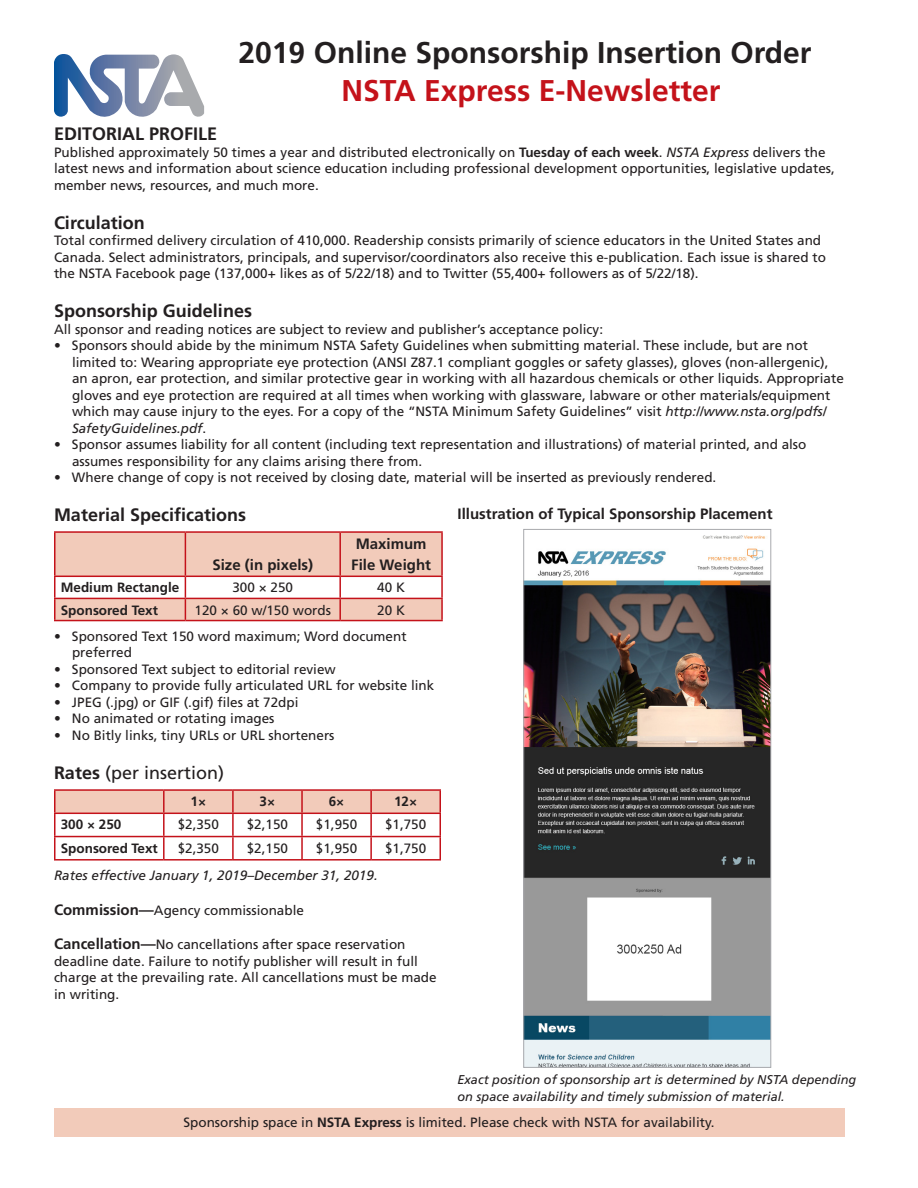
<style>
.page{position:relative;width:918px;height:1188px;background:#fff}
.page>*{position:absolute;margin:0;border:0;box-sizing:border-box;transform-origin:0 0}
._12_14_Section_head{font:700 30px "Frutiger LT Std";color:#231f20}
._12_14_Section_head-2{font:700 30px "Frutiger LT Std";color:#c4121a}
._12_14_Section_head-3{font:700 18px "Frutiger LT Std";color:#231f20}
._12_14_Section_head-4{font:18px "Frutiger LT Std";color:#231f20}
._12_14_Section_head-5{font:700 15px "Frutiger LT Std";color:#231f20}
.Table_Head{font:700 15px/21px "Frutiger LT Std";color:#231f20}
._9_11_Normal_text{font:13.5px/16.5px "Frutiger LT Std";color:#231f20}
._12_14_Section_head-6{font:13.5px/16.5px "Frutiger LT Std";color:#231f20}
.Table___Ctr{font:13.5px "Frutiger LT Std";color:#231f20}
.Table_Subhead{font:700 13.5px "Frutiger LT Std";color:#231f20}
._9_11_Normal_text-2{font:italic 13.5px "Frutiger LT Std";color:#231f20}
._9_11_Normal_text-3{font:italic 12.75px/16.5px "Frutiger LT Std";color:#231f20}
.s1{font-weight:700}
.s2{font-style:italic}
.s3{font-weight:700;font-size:15px}
</style>
<div class="page">
<svg style="left:54px;top:54px;width:150px;height:63px"></svg>
<div style="left:54px;top:1108px;width:790px;height:29px;background:#f2cbba"></div>
<hr style="left:54px;top:531px;width:131px;height:2px;background:#c4121a">
<hr style="left:54px;top:533px;width:2px;height:43px;background:#c4121a">
<hr style="left:185px;top:531px;width:155px;height:2px;background:#c4121a">
<hr style="left:340px;top:531px;width:103px;height:2px;background:#c4121a">
<hr style="left:441px;top:533px;width:2px;height:43px;background:#c4121a">
<hr style="left:54px;top:576px;width:131px;height:1px;background:#c4121a">
<hr style="left:54px;top:577px;width:2px;height:21px;background:#c4121a">
<hr style="left:340px;top:576px;width:103px;height:1px;background:#c4121a">
<hr style="left:441px;top:577px;width:2px;height:21px;background:#c4121a">
<hr style="left:54px;top:598px;width:131px;height:1px;background:#c4121a">
<hr style="left:54px;top:599px;width:2px;height:21px;background:#c4121a">
<svg style="left:55px;top:532px;width:387px;height:88px"></svg>
<hr style="left:340px;top:598px;width:103px;height:1px;background:#c4121a">
<hr style="left:339px;top:599px;width:2px;height:21px;background:#c4121a">
<hr style="left:441px;top:599px;width:2px;height:21px;background:#c4121a">
<hr style="left:54px;top:620px;width:131px;height:1px;background:#c4121a">
<hr style="left:185px;top:620px;width:155px;height:1px;background:#c4121a">
<hr style="left:340px;top:620px;width:103px;height:1px;background:#c4121a">
<hr style="left:164px;top:789px;width:69px;height:2px;background:#c4121a">
<hr style="left:233px;top:789px;width:69px;height:2px;background:#c4121a">
<hr style="left:302px;top:789px;width:69px;height:2px;background:#c4121a">
<hr style="left:371px;top:789px;width:70px;height:2px;background:#c4121a">
<hr style="left:54px;top:789px;width:110px;height:2px;background:#c4121a">
<hr style="left:54px;top:791px;width:2px;height:22px;background:#c4121a">
<hr style="left:54px;top:813px;width:110px;height:1px;background:#c4121a">
<hr style="left:54px;top:814px;width:2px;height:22px;background:#c4121a">
<hr style="left:54px;top:836px;width:110px;height:1px;background:#c4121a">
<hr style="left:54px;top:837px;width:2px;height:22px;background:#c4121a">
<hr style="left:54px;top:859px;width:110px;height:2px;background:#c4121a">
<hr style="left:164px;top:859px;width:69px;height:2px;background:#c4121a">
<hr style="left:233px;top:859px;width:69px;height:2px;background:#c4121a">
<hr style="left:302px;top:859px;width:69px;height:2px;background:#c4121a">
<svg style="left:55px;top:790px;width:386px;height:69px"></svg>
<hr style="left:371px;top:859px;width:70px;height:2px;background:#c4121a">
<img style="left:525px;top:535px;width:244px;height:531px">
<div style="left:523px;top:529px;width:248px;height:539px;border:1px solid #a8a9ad"></div>
<p class="_12_14_Section_head" style="left:239px;top:35px;width:574px">2019 Online Sponsorship Insertion Order</p>
<p class="_12_14_Section_head-2" style="left:342px;top:72px;width:380px">NSTA Express E-Newsletter</p>
<p class="_12_14_Section_head-3" style="left:54px;top:124px;width:165px">EDITORIAL PROFILE</p>
<p class="_9_11_Normal_text" style="left:54px;top:144px;width:782px">Published approximately 50 times a year and distributed electronically on <span class="s1">Tuesday of each week</span>. <span class="s2">NSTA Express</span> delivers the latest news and information about science education including professional development opportunities, legislative updates, member news, resources, and much more.</p>
<p class="_12_14_Section_head-3" style="left:54px;top:212px;width:92px">Circulation</p>
<p class="_9_11_Normal_text" style="left:54px;top:233px;width:773px">Total confirmed delivery circulation of 410,000. Readership consists primarily of science educators in the United States and<br>Canada. Select administrators, principals, and supervisor/coordinators also receive this e-publication. Each issue is shared to the NSTA Facebook page (137,000+ likes as of 5/22/18) and to Twitter (55,400+ followers as of 5/22/18).</p>
<p class="_12_14_Section_head-3" style="left:54px;top:301px;width:199px">Sponsorship Guidelines</p>
<p class="_9_11_Normal_text" style="left:54px;top:321px;width:551px">All sponsor and reading notices are subject to review and publisher’s acceptance policy:</p>
<p class="_9_11_Normal_text" style="left:72px;top:338px;width:773px;text-indent:-18px">• Sponsors should abide by the minimum NSTA Safety Guidelines when submitting material. These include, but are not limited to: Wearing appropriate eye protection (ANSI Z87.1 compliant goggles or safety glasses), gloves (non-allergenic), an apron, ear protection, and similar protective gear in working with all hazardous chemicals or other liquids. Appropriate gloves and eye protection are required at all times when working with glassware, labware or other materials/equipment which may cause injury to the eyes. For a copy of the “NSTA Minimum Safety Guidelines” visit <span class="s2">http://www.nsta.org/pdfs/ SafetyGuidelines.pdf</span>.</p>
<p class="_9_11_Normal_text" style="left:72px;top:437px;width:736px;text-indent:-18px">• Sponsor assumes liability for all content (including text representation and illustrations) of material printed, and also assumes responsibility for any claims arising there from.</p>
<p class="_9_11_Normal_text" style="left:54px;top:470px;width:664px">• Where change of copy is not received by closing date, material will be inserted as previously rendered.</p>
<p class="_12_14_Section_head-3" style="left:54px;top:504px;width:194px">Material Specifications</p>
<p class="Table_Head" style="left:212px;top:555px;width:102px">Size (in pixels)</p>
<p class="Table_Head" style="left:351px;top:534px;width:81px">Maximum<br>File Weight</p>
<p class="Table_Subhead" style="left:61px;top:580px;width:120px">Medium Rectangle</p>
<p class="Table___Ctr" style="left:232px;top:580px;width:62px">300 × 250</p>
<p class="Table___Ctr" style="left:377px;top:580px;width:29px">40 K</p>
<p class="Table_Subhead" style="left:61px;top:602px;width:99px">Sponsored Text</p>
<p class="Table___Ctr" style="left:195px;top:602px;width:138px">120 × 60 w/150 words</p>
<p class="Table___Ctr" style="left:377px;top:602px;width:29px">20 K</p>
<p class="_9_11_Normal_text" style="left:72px;top:628px;width:336px;text-indent:-18px">• Sponsored Text 150 word maximum; Word document preferred</p>
<p class="_9_11_Normal_text" style="left:54px;top:661px;width:283px">• Sponsored Text subject to editorial review</p>
<p class="_9_11_Normal_text" style="left:54px;top:677px;width:382px">• Company to provide fully articulated URL for website link</p>
<p class="_9_11_Normal_text" style="left:54px;top:694px;width:246px">• JPEG (.jpg) or GIF (.gif) files at 72dpi</p>
<p class="_9_11_Normal_text" style="left:54px;top:710px;width:222px">• No animated or rotating images</p>
<p class="_9_11_Normal_text" style="left:54px;top:727px;width:282px">• No Bitly links, tiny URLs or URL shorteners</p>
<p class="_12_14_Section_head-4" style="left:54px;top:762px;width:172px"><span class="s1">Rates</span> (per insertion)</p>
<p class="Table_Subhead" style="left:191px;top:794px;width:17px">1×</p>
<p class="Table_Subhead" style="left:260px;top:794px;width:17px">3×</p>
<p class="Table_Subhead" style="left:329px;top:794px;width:17px">6×</p>
<p class="Table_Subhead" style="left:394px;top:794px;width:25px">12×</p>
<p class="Table_Subhead" style="left:61px;top:817px;width:62px">300 × 250</p>
<p class="Table___Ctr" style="left:178px;top:817px;width:43px">$2,350</p>
<p class="Table___Ctr" style="left:247px;top:817px;width:43px">$2,150</p>
<p class="Table___Ctr" style="left:316px;top:817px;width:43px">$1,950</p>
<p class="Table___Ctr" style="left:385px;top:817px;width:43px">$1,750</p>
<p class="Table_Subhead" style="left:61px;top:840px;width:99px">Sponsored Text</p>
<p class="Table___Ctr" style="left:178px;top:840px;width:43px">$2,350</p>
<p class="Table___Ctr" style="left:247px;top:840px;width:43px">$2,150</p>
<p class="Table___Ctr" style="left:316px;top:840px;width:43px">$1,950</p>
<p class="Table___Ctr" style="left:385px;top:840px;width:43px">$1,750</p>
<p class="_9_11_Normal_text-2" style="left:54px;top:867px;width:325px">Rates effective January 1, 2019–December 31, 2019.</p>
<p class="_9_11_Normal_text" style="left:54px;top:902px;width:252px"><span class="s3">Commission—</span>Agency commissionable</p>
<p class="_12_14_Section_head-6" style="left:54px;top:936px;width:384px"><span class="s3">Cancellation—</span>No cancellations after space reservation deadline date. Failure to notify publisher will result in full charge at the prevailing rate. All cancellations must be made in writing.</p>
<p class="_12_14_Section_head-5" style="left:458px;top:505px;width:317px">Illustration of Typical Sponsorship Placement</p>
<p class="_9_11_Normal_text-3" style="left:458px;top:1072px;width:400px">Exact position of sponsorship art is determined by NSTA depending on space availability and timely submission of material.</p>
<p class="_9_11_Normal_text" style="left:183px;top:1114px;width:533px">Sponsorship space in <span class="s1">NSTA Express</span> is limited. Please check with NSTA for availability.</p>
</div>
